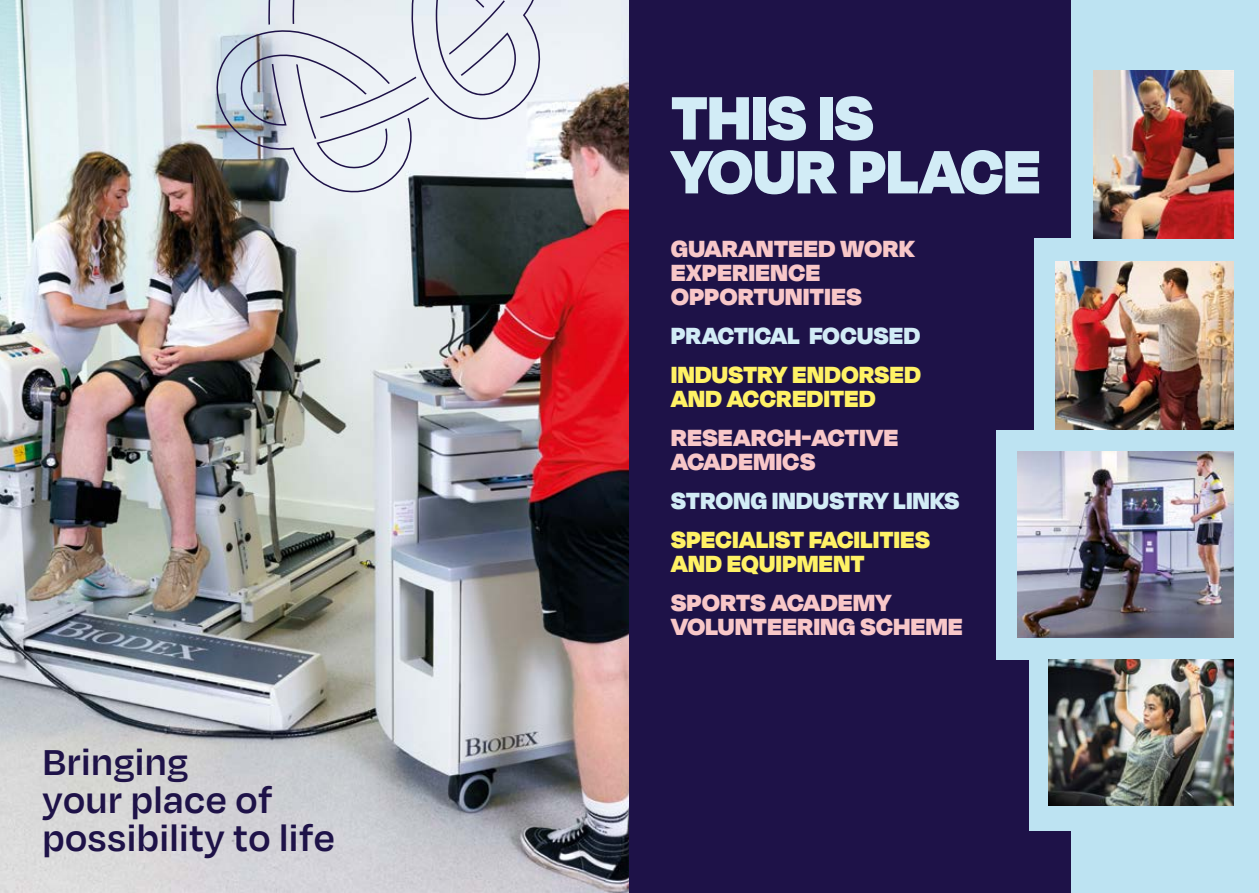
<style>
.page{position:relative;width:1259px;height:893px;background:#fff}
.page>*{position:absolute;margin:0;border:0;box-sizing:border-box;transform-origin:0 0}
.t1{font:900 70.5px/53.8px "Degular Display";letter-spacing:.01em;color:#d2ecf6}
.t2{font:600 41.4px/37.8px "Degular";letter-spacing:.01em;color:#1e1248}
.t3{font:900 27px/24px "Degular Display";letter-spacing:.02em;color:#f8c7c8}
.t4{font:900 27px/24px "Degular Display";letter-spacing:.02em;color:#fff265}
.t5{font:900 27px "Degular Display";letter-spacing:.02em;color:#d2ecf6}
</style>
<div class="page">
<img style="left:0;top:0;width:629px;height:893px">
<svg style="left:209px;top:0;width:335px;height:195px;background:#cdd2d9"></svg>
<div style="left:629px;top:0;width:630px;height:893px;background:#1e1248"></div>
<div style="left:1071px;top:0;width:188px;height:893px;background:#bde3f2"></div>
<div style="left:1034px;top:239px;width:191px;height:216px;background:#bde3f2"></div>
<div style="left:996px;top:430px;width:231px;height:229px;background:#bde3f2"></div>
<div style="left:1029px;top:645px;width:196px;height:186px;background:#bde3f2"></div>
<img style="left:1056px;top:261px;width:177px;height:169px">
<img style="left:1094px;top:70px;width:139px;height:169px">
<img style="left:1017px;top:452px;width:216px;height:185px">
<img style="left:1049px;top:659px;width:184px;height:147px">
<h2 class="t2" style="left:43px;top:741px;width:294px">Bringing<br>your place of possibility to life</h2>
<h1 class="t1" style="left:671px;top:88px;width:370px">THIS IS<br>YOUR PLACE</h1>
<p class="t3" style="left:671px;top:236px;width:245px">GUARANTEED WORK<br>EXPERIENCE<br>OPPORTUNITIES</p>
<p class="t5" style="left:671px;top:319px;width:250px">PRACTICAL FOCUSED</p>
<p class="t4" style="left:671px;top:362px;width:251px">INDUSTRY ENDORSED<br>AND ACCREDITED</p>
<p class="t3" style="left:671px;top:425px;width:229px">RESEARCH-ACTIVE<br>ACADEMICS</p>
<p class="t5" style="left:671px;top:484px;width:289px">STRONG INDUSTRY LINKS</p>
<p class="t4" style="left:671px;top:527px;width:260px">SPECIALIST FACILITIES<br>AND EQUIPMENT</p>
<p class="t3" style="left:671px;top:590px;width:293px">SPORTS ACADEMY<br>VOLUNTEERING SCHEME</p>
</div>
